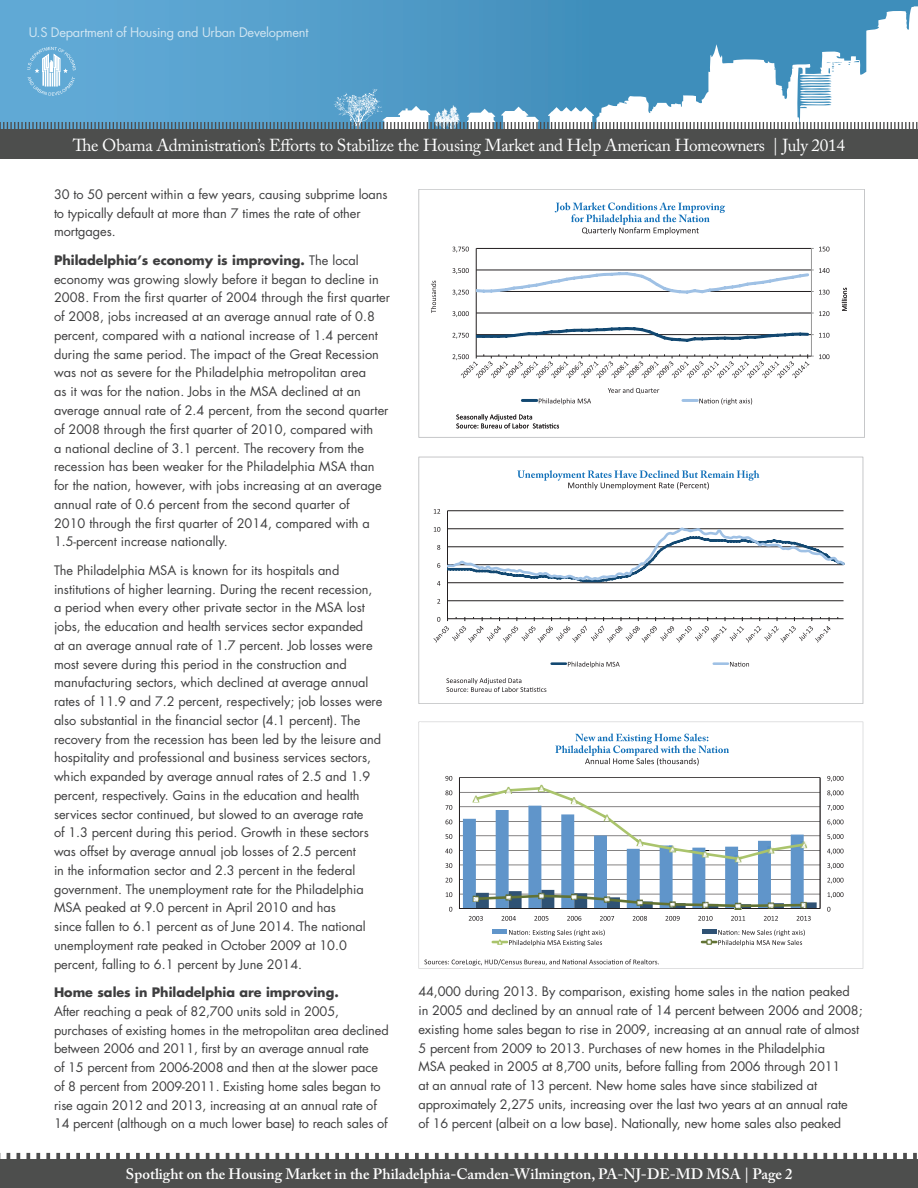
<style>
.page{position:relative;width:918px;height:1188px;background:#fff}
.page>*{position:absolute;margin:0;border:0;box-sizing:border-box;transform-origin:0 0}
.t1{font:17.25px "Adobe Caslon Pro";letter-spacing:-.02em;color:#fff}
.t2{font:600 15px "Adobe Caslon Pro";color:#fff}
.t3{font:13.05px "Helvetica Neue";letter-spacing:.01em;color:#fff}
.t4{font:12.9px "Futura";letter-spacing:-.02em;color:#fff}
.t5{font:12.75px/18.8px "Futura";letter-spacing:-.005em;color:#3e3e3f}
.t6{font:700 12.75px "Futura";color:#3e3e3f}
.s1{font-weight:700}
</style>
<div class="page">
<div style="left:0;top:0;width:918px;height:159px;background:linear-gradient(to right,#62aad6,#3687b4)"></div>
<svg style="left:596px;top:6px;width:322px;height:41px;background:#549bc2"></svg>
<div style="left:0;top:130px;width:918px;height:29px;background:#4d4e4d"></div>
<svg style="left:0;top:1152px;width:917px;height:7px"></svg>
<div style="left:0;top:1159px;width:918px;height:29px;background:#4d4e4d"></div>
<svg style="left:0;top:47px;width:918px;height:83px"></svg>
<hr style="left:476px;top:313px;width:335px;height:1px;background:#231f20">
<hr style="left:476px;top:248px;width:335px;height:1px;background:#231f20">
<hr style="left:811px;top:248px;width:1px;height:108px;background:#989898">
<hr style="left:476px;top:248px;width:1px;height:108px;background:#231f20">
<svg style="left:476px;top:325px;width:353px;height:19px"></svg>
<svg style="left:812px;top:311px;width:17px;height:5px"></svg>
<svg style="left:476px;top:268px;width:353px;height:28px"></svg>
<svg style="left:812px;top:247px;width:17px;height:4px"></svg>
<svg style="left:453px;top:333px;width:16px;height:6px"></svg>
<svg style="left:452px;top:311px;width:17px;height:6px"></svg>
<svg style="left:452px;top:290px;width:17px;height:6px"></svg>
<svg style="left:452px;top:268px;width:17px;height:6px"></svg>
<svg style="left:452px;top:247px;width:17px;height:5px"></svg>
<svg style="left:453px;top:354px;width:376px;height:24px"></svg>
<svg style="left:431px;top:281px;width:5px;height:32px"></svg>
<svg style="left:608px;top:388px;width:51px;height:6px"></svg>
<svg style="left:555px;top:202px;width:170px;height:33px"></svg>
<hr style="left:522px;top:399px;width:15px;height:3px;background:#124871">
<svg style="left:539px;top:398px;width:52px;height:7px"></svg>
<hr style="left:683px;top:399px;width:14px;height:3px;background:#9fc1e5">
<svg style="left:699px;top:398px;width:53px;height:7px"></svg>
<div style="left:419px;top:189px;width:446px;height:249px;border:1px solid #c6c7c9"></div>
<svg style="left:456px;top:414px;width:103px;height:14px"></svg>
<svg style="left:842px;top:288px;width:5px;height:23px"></svg>
<hr style="left:448px;top:600px;width:396px;height:1px;background:#231f20">
<hr style="left:448px;top:510px;width:396px;height:1px;background:#231f20">
<hr style="left:447px;top:511px;width:1px;height:108px;background:#231f20">
<hr style="left:448px;top:618px;width:396px;height:1px;background:#231f20">
<svg style="left:447px;top:527px;width:397px;height:57px"></svg>
<svg style="left:437px;top:581px;width:3px;height:5px"></svg>
<svg style="left:437px;top:563px;width:3px;height:5px"></svg>
<svg style="left:437px;top:545px;width:3px;height:5px"></svg>
<svg style="left:434px;top:527px;width:6px;height:5px"></svg>
<svg style="left:434px;top:509px;width:6px;height:5px"></svg>
<svg style="left:434px;top:617px;width:397px;height:25px"></svg>
<svg style="left:517px;top:470px;width:242px;height:20px"></svg>
<hr style="left:552px;top:662px;width:14px;height:3px;background:#124871">
<svg style="left:568px;top:662px;width:52px;height:6px"></svg>
<hr style="left:714px;top:662px;width:14px;height:3px;background:#9fc1e5">
<svg style="left:730px;top:662px;width:19px;height:5px"></svg>
<div style="left:419px;top:457px;width:444px;height:247px;border:1px solid #c6c7c9"></div>
<svg style="left:446px;top:678px;width:100px;height:14px"></svg>
<svg style="left:419px;top:722px;width:444px;height:247px"></svg>
<svg style="left:424px;top:959px;width:235px;height:7px"></svg>
<p class="t4" style="left:28px;top:23px;width:282px">U.S Department of Housing and Urban Development</p>
<p class="t3" style="left:159px;top:135px;width:599px">U.S. Department of Housing and Urban Development | Office of Policy Development and Research</p>
<h1 class="t1" style="left:73px;top:135px;width:774px">The Obama Administration’s Efforts to Stabilize the Housing Market and Help American Homeowners | July 2014</h1>
<p class="t5" style="left:54px;top:185px;width:335px">30 to 50 percent within a few years, causing subprime loans to typically default at more than 7 times the rate of other mortgages.</p>
<p class="t5" style="left:54px;top:251px;width:338px"><span class="s1">Philadelphia’s economy is improving.</span> The local economy was growing slowly before it began to decline in 2008. From the first quarter of 2004 through the first quarter of 2008, jobs increased at an average annual rate of 0.8 percent, compared with a national increase of 1.4 percent during the same period. The impact of the Great Recession was not as severe for the Philadelphia metropolitan area<br>as it was for the nation. Jobs in the MSA declined at an average annual rate of 2.4 percent, from the second quarter of 2008 through the first quarter of 2010, compared with<br>a national decline of 3.1 percent. The recovery from the recession has been weaker for the Philadelphia MSA than for the nation, however, with jobs increasing at an average annual rate of 0.6 percent from the second quarter of<br>2010 through the first quarter of 2014, compared with a 1.5-percent increase nationally.</p>
<p class="t5" style="left:54px;top:561px;width:330px">The Philadelphia MSA is known for its hospitals and institutions of higher learning. During the recent recession, a period when every other private sector in the MSA lost jobs, the education and health services sector expanded<br>at an average annual rate of 1.7 percent. Job losses were most severe during this period in the construction and manufacturing sectors, which declined at average annual rates of 11.9 and 7.2 percent, respectively; job losses were also substantial in the financial sector (4.1 percent). The recovery from the recession has been led by the leisure and hospitality and professional and business services sectors, which expanded by average annual rates of 2.5 and 1.9 percent, respectively. Gains in the education and health services sector continued, but slowed to an average rate<br>of 1.3 percent during this period. Growth in these sectors was offset by average annual job losses of 2.5 percent<br>in the information sector and 2.3 percent in the federal government. The unemployment rate for the Philadelphia MSA peaked at 9.0 percent in April 2010 and has<br>since fallen to 6.1 percent as of June 2014. The national unemployment rate peaked in October 2009 at 10.0 percent, falling to 6.1 percent by June 2014.</p>
<p class="t6" style="left:54px;top:983px;width:286px">Home sales in Philadelphia are improving.</p>
<p class="t5" style="left:54px;top:1002px;width:336px">After reaching a peak of 82,700 units sold in 2005, purchases of existing homes in the metropolitan area declined between 2006 and 2011, first by an average annual rate<br>of 15 percent from 2006-2008 and then at the slower pace of 8 percent from 2009-2011. Existing home sales began to rise again 2012 and 2013, increasing at an annual rate of 14 percent (although on a much lower base) to reach sales of</p>
<p class="t5" style="left:418px;top:982px;width:446px">44,000 during 2013. By comparison, existing home sales in the nation peaked in 2005 and declined by an annual rate of 14 percent between 2006 and 2008; existing home sales began to rise in 2009, increasing at an annual rate of almost 5 percent from 2009 to 2013. Purchases of new homes in the Philadelphia<br>MSA peaked in 2005 at 8,700 units, before falling from 2006 through 2011<br>at an annual rate of 13 percent. New home sales have since stabilized at approximately 2,275 units, increasing over the last two years at an annual rate<br>of 16 percent (albeit on a low base). Nationally, new home sales also peaked</p>
<p class="t2" style="left:126px;top:1165px;width:668px">Spotlight on the Housing Market in the Philadelphia-Camden-Wilmington, PA-NJ-DE-MD MSA | Page 2</p>
</div>
